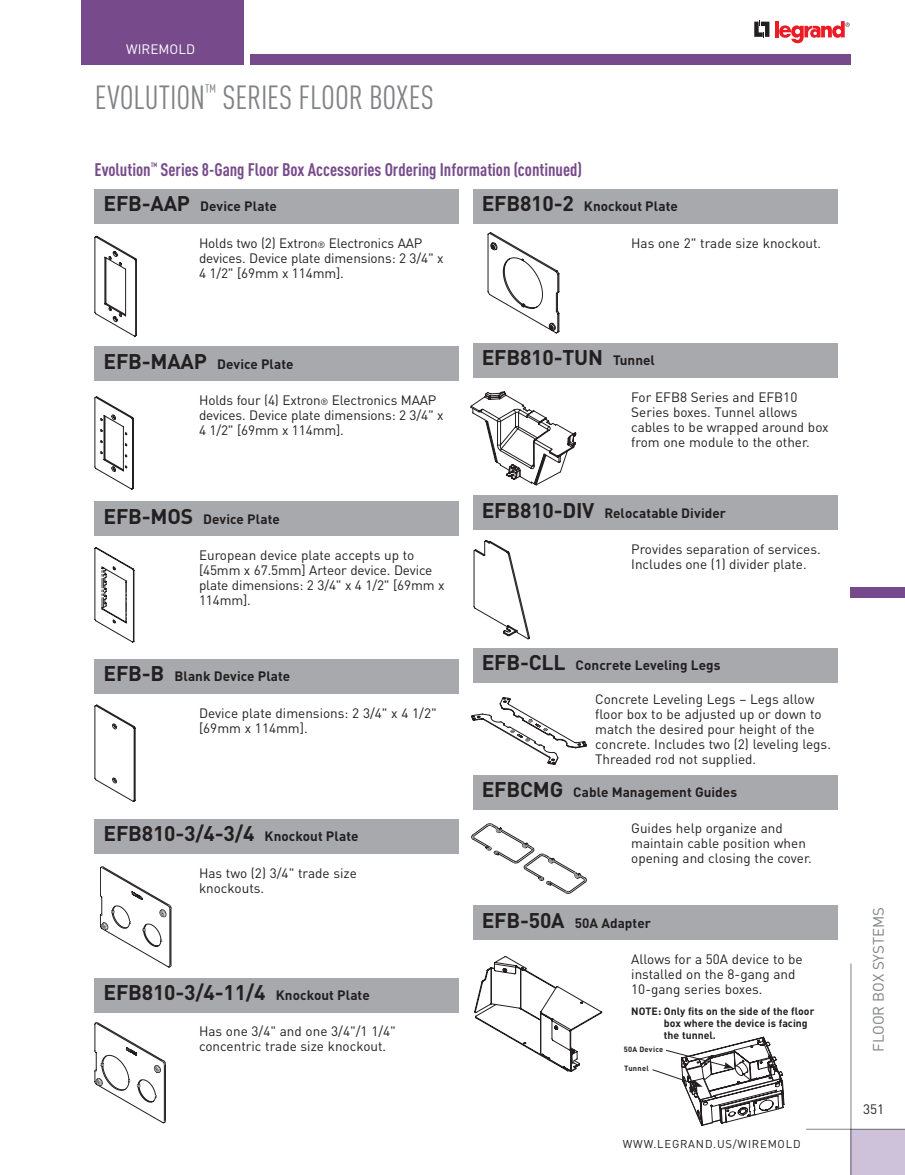
<style>
.page{position:relative;width:905px;height:1175px;background:#fff}
.page>*{position:absolute;margin:0;border:0;box-sizing:border-box;transform-origin:0 0}
.t1{font:condensed 33px "DIN Pro";letter-spacing:-.005em;color:#808285}
.t2{font:700 21px "DIN Pro";letter-spacing:-.01em;color:#231f20}
.t3{font:700 condensed 18px "DIN Pro";color:#774b8b}
.t4{font:15px "DIN Pro";color:#808285}
.t5{font:13.5px/15px "DIN Pro";color:#231f20}
.t6{font:700 13.5px "DIN Pro";letter-spacing:.005em;color:#231f20}
.t7{font:13.5px "DIN Pro";color:#fff}
.t8{font:11.25px "DIN Pro";letter-spacing:.07em;color:#231f20}
.t9{font:700 10.5px/12px "DIN Pro";color:#231f20}
.t10{font:700 7.5px "DIN Pro";letter-spacing:.035em;color:#231f20}
.s1{font-size:21px}
.s2{font-size:9px}
.s3{font-size:13.5px}
</style>
<div class="page">
<div style="left:850px;top:1129px;width:54px;height:45px;background:#cec2da"></div>
<hr style="left:806px;top:1128px;width:98px;height:1px;background:#808285">
<hr style="left:850px;top:963px;width:1px;height:211px;background:#808285">
<div style="left:850px;top:587px;width:54px;height:11px;background:#774b8b"></div>
<hr style="left:775px;top:21px;width:3px;height:16px;background:#ed1c24">
<svg style="left:779px;top:21px;width:70px;height:22px"></svg>
<svg style="left:754px;top:20px;width:15px;height:18px"></svg>
<div style="left:81px;top:0;width:162px;height:65px;background:#774b8b"></div>
<div style="left:251px;top:54px;width:599px;height:11px;background:#774b8b"></div>
<svg style="left:471px;top:391px;width:105px;height:94px"></svg>
<svg style="left:471px;top:697px;width:115px;height:67px"></svg>
<svg style="left:471px;top:823px;width:115px;height:70px"></svg>
<svg style="left:473px;top:540px;width:57px;height:99px"></svg>
<svg style="left:474px;top:956px;width:128px;height:115px"></svg>
<svg style="left:652px;top:1036px;width:132px;height:89px"></svg>
<svg style="left:94px;top:236px;width:43px;height:100px"></svg>
<div style="left:94px;top:189px;width:365px;height:35px;background:#a7a9ac"></div>
<svg style="left:94px;top:396px;width:40px;height:93px"></svg>
<div style="left:94px;top:346px;width:365px;height:35px;background:#a7a9ac"></div>
<svg style="left:94px;top:547px;width:40px;height:95px"></svg>
<svg style="left:94px;top:704px;width:41px;height:97px"></svg>
<div style="left:94px;top:501px;width:365px;height:35px;background:#a7a9ac"></div>
<div style="left:94px;top:659px;width:365px;height:34px;background:#a7a9ac"></div>
<svg style="left:100px;top:866px;width:72px;height:101px"></svg>
<div style="left:94px;top:819px;width:365px;height:34px;background:#a7a9ac"></div>
<svg style="left:94px;top:1022px;width:72px;height:101px"></svg>
<div style="left:94px;top:977px;width:365px;height:35px;background:#a7a9ac"></div>
<svg style="left:487px;top:232px;width:72px;height:101px"></svg>
<div style="left:472px;top:189px;width:365px;height:35px;background:#a7a9ac"></div>
<div style="left:472px;top:343px;width:365px;height:35px;background:#a7a9ac"></div>
<div style="left:472px;top:495px;width:365px;height:35px;background:#a7a9ac"></div>
<div style="left:472px;top:648px;width:365px;height:34px;background:#a7a9ac"></div>
<div style="left:472px;top:774px;width:365px;height:35px;background:#a7a9ac"></div>
<div style="left:472px;top:905px;width:365px;height:35px;background:#a7a9ac"></div>
<p class="t7" style="left:126px;top:40px;width:70px">WIREMOLD</p>
<h1 class="t1" style="left:95px;top:78px;width:340px">EVOLUTION<sup>™</sup> SERIES FLOOR BOXES</h1>
<h3 class="t3" style="left:94px;top:158px;width:489px">Evolution<sup>™</sup> Series 8-Gang Floor Box Accessories Ordering Information (continued)</h3>
<p class="t6" style="left:104px;top:197px;width:175px"><span class="s1">EFB-AAP</span> Device Plate</p>
<p class="t5" style="left:199px;top:235px;width:246px">Holds two (2) Extron<span class="s2">®</span> Electronics AAP devices. Device plate dimensions: 2 3/4" x<br>4 1/2" [69mm x 114mm].</p>
<p class="t6" style="left:104px;top:354px;width:192px"><span class="s1">EFB-MAAP</span> Device Plate</p>
<p class="t5" style="left:199px;top:392px;width:246px">Holds four (4) Extron<span class="s2">®</span> Electronics MAAP devices. Device plate dimensions: 2 3/4" x<br>4 1/2" [69mm x 114mm].</p>
<p class="t6" style="left:104px;top:509px;width:178px"><span class="s1">EFB-MOS</span> Device Plate</p>
<p class="t5" style="left:199px;top:547px;width:247px">European device plate accepts up to [45mm x 67.5mm] Arteor device. Device plate dimensions: 2 3/4" x 4 1/2" [69mm x<br>114mm].</p>
<p class="t6" style="left:104px;top:667px;width:188px"><span class="s1">EFB-B</span> Blank Device Plate</p>
<p class="t5" style="left:199px;top:704px;width:239px">Device plate dimensions: 2 3/4" x 4 1/2" [69mm x 114mm].</p>
<h2 class="t2" style="left:104px;top:819px;width:256px">EFB810-3/4-3/4 <span class="s3">Knockout Plate</span></h2>
<p class="t5" style="left:199px;top:864px;width:159px">Has two (2) 3/4" trade size knockouts.</p>
<h2 class="t2" style="left:104px;top:978px;width:268px">EFB810-3/4-11/4 <span class="s3">Knockout Plate</span></h2>
<p class="t5" style="left:199px;top:1023px;width:198px">Has one 3/4" and one 3/4"/1 1/4" concentric trade size knockout.</p>
<p class="t6" style="left:482px;top:197px;width:198px"><span class="s1">EFB810-2</span> Knockout Plate</p>
<p class="t5" style="left:631px;top:235px;width:191px">Has one 2" trade size knockout.</p>
<h2 class="t2" style="left:482px;top:343px;width:175px">EFB810-TUN <span class="s3">Tunnel</span></h2>
<p class="t5" style="left:631px;top:389px;width:199px">For EFB8 series and EFB10 series boxes. Tunnel allows cables to be wrapped around box from one module to the other.</p>
<p class="t6" style="left:482px;top:503px;width:246px"><span class="s1">EFB810-DIV</span> Relocatable Divider</p>
<p class="t5" style="left:631px;top:541px;width:191px">Provides separation of services.<br>Includes one (1) divider plate.</p>
<p class="t6" style="left:482px;top:656px;width:240px"><span class="s1">EFB-CLL</span> Concrete Leveling Legs</p>
<p class="t5" style="left:595px;top:691px;width:237px">Concrete Leveling Legs – Legs allow floor box to be adjusted up or down to match the desired pour height of the concrete. Includes two (2) leveling legs.<br>Threaded rod not supplied.</p>
<p class="t6" style="left:482px;top:782px;width:257px"><span class="s1">EFBCMG</span> Cable Management Guides</p>
<p class="t5" style="left:631px;top:820px;width:182px">Guides help organize and maintain cable position when opening and closing the cover.</p>
<p class="t6" style="left:482px;top:913px;width:171px"><span class="s1">EFB-50A</span> 50A Adapter</p>
<p class="t5" style="left:631px;top:951px;width:173px">Allows for a 50A device to be installed on the 8-gang and<br>10-gang series boxes.</p>
<p class="t9" style="left:664px;top:1005px;width:152px;text-indent:-33px">NOTE: Only fits on the side of the floor box where the device is facing the tunnel.</p>
<p class="t10" style="left:623px;top:1043px;width:41px">50A Device</p>
<p class="t10" style="left:624px;top:1063px;width:26px">Tunnel</p>
<p class="t8" style="left:623px;top:1135px;width:179px">www.LEGRAND.us/WIREMOLD</p>
<p class="t4" style="left:868px;top:1051px;width:146px;rotate:-90deg">FLOOR BOX SYSTEMS</p>
<p class="t5" style="left:863px;top:1100px;width:23px">351</p>
</div>
